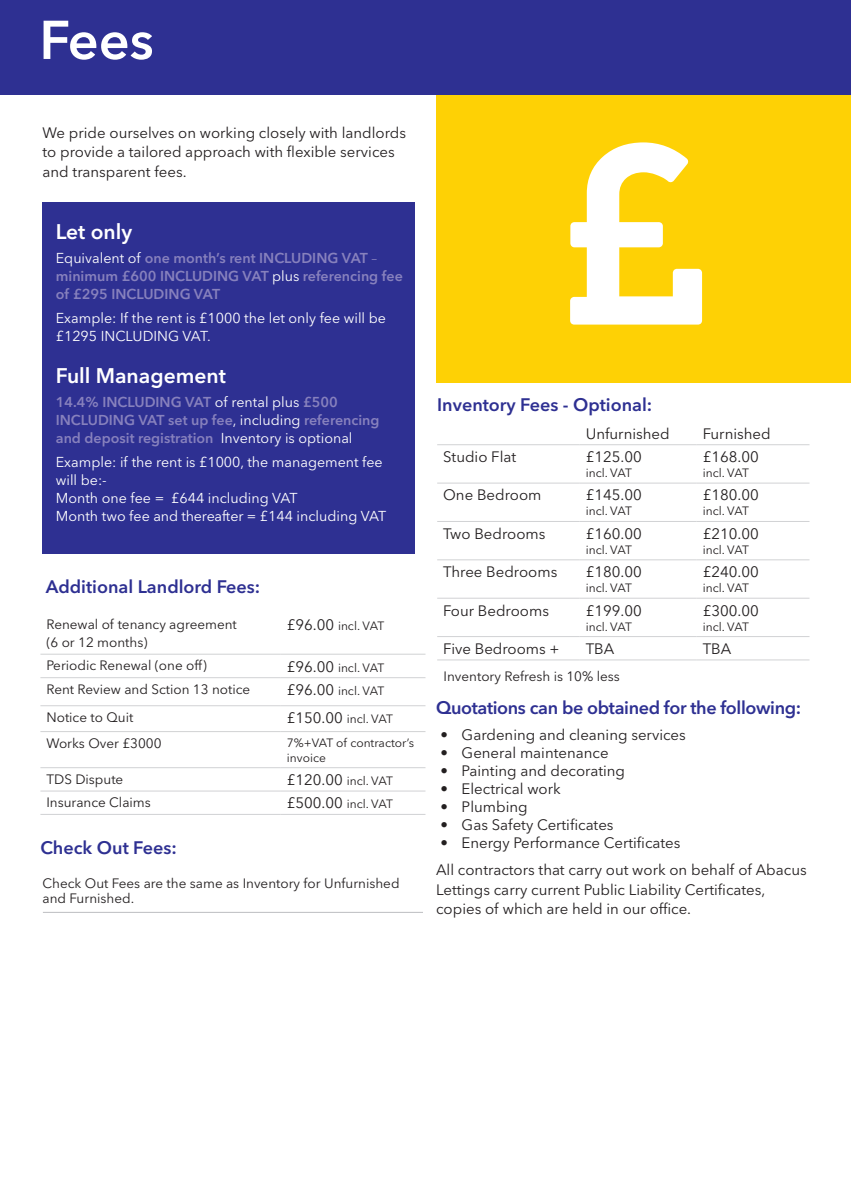
<style>
.page{position:relative;width:851px;height:1200px;background:#fff}
.page>*{position:absolute;margin:0;border:0;box-sizing:border-box;transform-origin:0 0}
.t1{font:600 54px "Avenir Next LT Pro";color:#fff}
.t2{font:600 21px "Avenir Next LT Pro";color:#fff}
.t3{font:600 18px "Avenir Next LT Pro";color:#2e3092}
.t4{font:600 18px "Avenir Next LT Pro";letter-spacing:-.02em;color:#2e3092}
.t5{font:15px/19.5px "Avenir Next LT Pro";color:#231f20}
.t6{font:600 14.25px/18px "Avenir Next LT Pro";color:#8781bd}
.t7{font:14.25px/18px "Avenir Next LT Pro";color:#fff}
.t8{font:13.5px/18px "Avenir Next LT Pro";color:#231f20}
.t9{font:12px/15px "Avenir Next LT Pro";color:#231f20}
.s1{font-weight:400;color:#fff}
.s2{font-weight:400}
.s3{font-size:15px}
</style>
<div class="page">
<div style="left:436px;top:94px;width:414px;height:289px;background:#fed105"></div>
<svg style="left:570px;top:142px;width:132px;height:182px"></svg>
<div style="left:43px;top:202px;width:372px;height:351px;background:#2e3092"></div>
<hr style="left:437px;top:444px;width:142px;height:1px;background:#d1d2d4">
<hr style="left:579px;top:444px;width:117px;height:1px;background:#d1d2d4">
<hr style="left:696px;top:444px;width:113px;height:1px;background:#d1d2d4">
<hr style="left:437px;top:482px;width:142px;height:1px;background:#d1d2d4">
<hr style="left:579px;top:482px;width:117px;height:1px;background:#d1d2d4">
<hr style="left:696px;top:482px;width:113px;height:1px;background:#d1d2d4">
<hr style="left:437px;top:521px;width:142px;height:1px;background:#d1d2d4">
<hr style="left:579px;top:521px;width:117px;height:1px;background:#d1d2d4">
<hr style="left:696px;top:521px;width:113px;height:1px;background:#d1d2d4">
<hr style="left:437px;top:559px;width:142px;height:1px;background:#d1d2d4">
<hr style="left:579px;top:559px;width:117px;height:1px;background:#d1d2d4">
<hr style="left:696px;top:559px;width:113px;height:1px;background:#d1d2d4">
<hr style="left:437px;top:597px;width:142px;height:1px;background:#d1d2d4">
<hr style="left:579px;top:597px;width:117px;height:1px;background:#d1d2d4">
<hr style="left:696px;top:597px;width:113px;height:1px;background:#d1d2d4">
<hr style="left:437px;top:636px;width:142px;height:1px;background:#d1d2d4">
<hr style="left:579px;top:636px;width:117px;height:1px;background:#d1d2d4">
<hr style="left:696px;top:636px;width:113px;height:1px;background:#d1d2d4">
<hr style="left:437px;top:659px;width:142px;height:1px;background:#d1d2d4">
<hr style="left:579px;top:659px;width:117px;height:1px;background:#d1d2d4">
<hr style="left:696px;top:659px;width:113px;height:1px;background:#d1d2d4">
<hr style="left:40px;top:653px;width:241px;height:1px;background:#d1d2d4">
<hr style="left:281px;top:653px;width:144px;height:1px;background:#d1d2d4">
<hr style="left:40px;top:677px;width:241px;height:1px;background:#d1d2d4">
<hr style="left:281px;top:677px;width:144px;height:1px;background:#d1d2d4">
<hr style="left:40px;top:705px;width:241px;height:1px;background:#d1d2d4">
<hr style="left:281px;top:705px;width:144px;height:1px;background:#d1d2d4">
<hr style="left:40px;top:731px;width:241px;height:1px;background:#d1d2d4">
<hr style="left:281px;top:731px;width:144px;height:1px;background:#d1d2d4">
<hr style="left:40px;top:767px;width:241px;height:1px;background:#d1d2d4">
<hr style="left:281px;top:767px;width:144px;height:1px;background:#d1d2d4">
<hr style="left:40px;top:790px;width:241px;height:1px;background:#d1d2d4">
<hr style="left:281px;top:790px;width:144px;height:1px;background:#d1d2d4">
<hr style="left:40px;top:813px;width:241px;height:1px;background:#d1d2d4">
<hr style="left:281px;top:813px;width:144px;height:1px;background:#d1d2d4">
<div style="left:0;top:0;width:850px;height:94px;background:#2e3092"></div>
<hr style="left:43px;top:911px;width:380px;height:1px;background:#bcbdc0">
<p class="t1" style="left:39px;top:7px;width:116px">Fees</p>
<p class="t5" style="left:43px;top:123px;width:365px">We pride ourselves on working closely with landlords to provide a tailored approach with flexible services and transparent fees.</p>
<p class="t2" style="left:56px;top:219px;width:78px">Let only</p>
<p class="t6" style="left:56px;top:249px;width:348px"><span class="s1">Equivalent of</span> one month’s rent INCLUDING VAT <span class="s2">– </span>minimum £600 INCLUDING VAT <span class="s1">plus</span> referencing fee of £295 INCLUDING VAT</p>
<p class="t7" style="left:56px;top:309px;width:331px">Example: If the rent is £1000 the let only fee will be £1295 INCLUDING VAT.</p>
<p class="t2" style="left:56px;top:363px;width:171px">Full Management</p>
<p class="t6" style="left:56px;top:393px;width:325px">14.4% INCLUDING VAT <span class="s1">of rental plus</span> £500<br>INCLUDING VAT set up fee<span class="s1">, including</span> referencing and deposit registration <span class="s1">Inventory is optional</span></p>
<p class="t7" style="left:56px;top:453px;width:328px">Example: if the rent is £1000, the management fee will be:-</p>
<p class="t7" style="left:56px;top:489px;width:243px">Month one fee = £644 including VAT</p>
<p class="t7" style="left:56px;top:507px;width:332px">Month two fee and thereafter = £144 including VAT</p>
<p class="t3" style="left:46px;top:575px;width:216px">Additional Landlord Fees:</p>
<p class="t8" style="left:46px;top:615px;width:192px">Renewal of tenancy agreement (6 or 12 months)</p>
<p class="t9" style="left:287px;top:618px;width:99px"><span class="s3">£96.00</span> incl. VAT</p>
<p class="t8" style="left:46px;top:656px;width:162px">Periodic Renewal (one off)</p>
<p class="t9" style="left:287px;top:659px;width:99px"><span class="s3">£96.00</span> incl. VAT</p>
<p class="t8" style="left:46px;top:680px;width:205px">Rent Review and Sction 13 notice</p>
<p class="t9" style="left:287px;top:683px;width:99px"><span class="s3">£96.00</span> incl. VAT</p>
<p class="t8" style="left:46px;top:708px;width:88px">Notice to Quit</p>
<p class="t9" style="left:287px;top:711px;width:108px"><span class="s3">£150.00</span> incl. VAT</p>
<p class="t8" style="left:46px;top:734px;width:117px">Works Over £3000</p>
<p class="t9" style="left:287px;top:734px;width:129px">7%+VAT of contractor’s invoice</p>
<p class="t8" style="left:46px;top:770px;width:78px">TDS Dispute</p>
<p class="t9" style="left:287px;top:773px;width:108px"><span class="s3">£120.00</span> incl. VAT</p>
<p class="t8" style="left:46px;top:793px;width:106px">Insurance Claims</p>
<p class="t9" style="left:287px;top:796px;width:108px"><span class="s3">£500.00</span> incl. VAT</p>
<p class="t3" style="left:40px;top:837px;width:138px">Check Out Fees:</p>
<p class="t8" style="left:43px;top:875px;width:358px;line-height:15px">Check Out Fees are the same as Inventory for Unfurnished and Furnished.</p>
<p class="t3" style="left:437px;top:394px;width:217px">Inventory Fees - Optional:</p>
<p class="t5" style="left:585px;top:423px;width:85px">Unfurnished</p>
<p class="t5" style="left:702px;top:423px;width:69px">Furnished</p>
<p class="t5" style="left:443px;top:447px;width:74px">Studio Flat</p>
<p class="t5" style="left:585px;top:447px;width:58px">£125.00</p>
<p class="t9" style="left:585px;top:465px;width:48px">incl. VAT</p>
<p class="t5" style="left:702px;top:447px;width:58px">£168.00</p>
<p class="t9" style="left:702px;top:465px;width:48px">incl. VAT</p>
<p class="t5" style="left:443px;top:485px;width:100px">One Bedroom</p>
<p class="t5" style="left:585px;top:485px;width:58px">£145.00</p>
<p class="t9" style="left:585px;top:503px;width:48px">incl. VAT</p>
<p class="t5" style="left:702px;top:485px;width:58px">£180.00</p>
<p class="t9" style="left:702px;top:503px;width:48px">incl. VAT</p>
<p class="t5" style="left:443px;top:523px;width:104px">Two Bedrooms</p>
<p class="t5" style="left:585px;top:523px;width:58px">£160.00</p>
<p class="t9" style="left:585px;top:542px;width:48px">incl. VAT</p>
<p class="t5" style="left:702px;top:523px;width:58px">£210.00</p>
<p class="t9" style="left:702px;top:542px;width:48px">incl. VAT</p>
<p class="t5" style="left:443px;top:562px;width:116px">Three Bedrooms</p>
<p class="t5" style="left:585px;top:562px;width:58px">£180.00</p>
<p class="t9" style="left:585px;top:580px;width:48px">incl. VAT</p>
<p class="t5" style="left:702px;top:562px;width:58px">£240.00</p>
<p class="t9" style="left:702px;top:580px;width:48px">incl. VAT</p>
<p class="t5" style="left:443px;top:600px;width:107px">Four Bedrooms</p>
<p class="t5" style="left:585px;top:600px;width:58px">£199.00</p>
<p class="t9" style="left:585px;top:618px;width:48px">incl. VAT</p>
<p class="t5" style="left:702px;top:600px;width:58px">£300.00</p>
<p class="t9" style="left:702px;top:618px;width:48px">incl. VAT</p>
<p class="t5" style="left:443px;top:638px;width:118px">Five Bedrooms +</p>
<p class="t5" style="left:585px;top:638px;width:30px">TBA</p>
<p class="t5" style="left:702px;top:638px;width:30px">TBA</p>
<p class="t8" style="left:443px;top:667px;width:178px">Inventory Refresh is 10% less</p>
<p class="t4" style="left:436px;top:696px;width:366px">Quotations can be obtained for the following:</p>
<p class="t5" style="left:440px;top:725px;width:247px">• Gardening and cleaning services</p>
<p class="t5" style="left:440px;top:743px;width:170px">• General maintenance</p>
<p class="t5" style="left:440px;top:761px;width:186px">• Painting and decorating</p>
<p class="t5" style="left:440px;top:779px;width:122px">• Electrical work</p>
<p class="t5" style="left:440px;top:797px;width:89px">• Plumbing</p>
<p class="t5" style="left:440px;top:815px;width:175px">• Gas Safety Certificates</p>
<p class="t5" style="left:440px;top:833px;width:241px">• Energy Performance Certificates</p>
<p class="t5" style="left:436px;top:860px;width:372px">All contractors that carry out work on behalf of Abacus<br>Lettings carry current Public Liability Certificates, copies of which are held in our office.</p>
</div>
